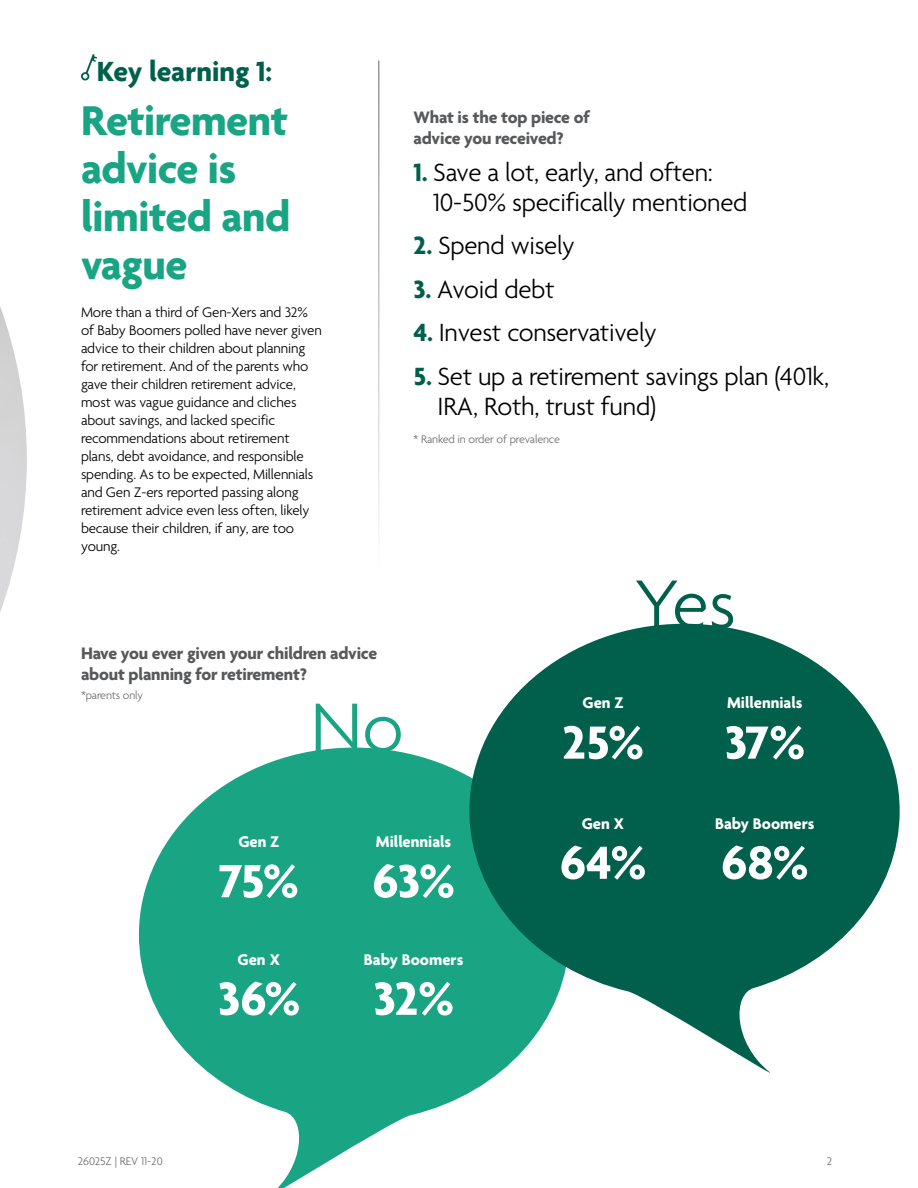
<style>
.page{position:relative;width:918px;height:1188px;background:#fff}
.page>*{position:absolute;margin:0;border:0;box-sizing:border-box;transform-origin:0 0}
.t1{font:300 74.85px "Agenda";color:#00604b}
.t2{font:300 74.85px "Agenda";color:#19a583}
.t3{font:700 50.25px "Agenda";letter-spacing:-.01em;color:#fff}
.t4{font:700 45px/48px "Agenda";letter-spacing:-.01em;color:#19a583}
.t5{font:700 30px "Agenda";color:#00604b}
.t6{font:300 27px/30px "Agenda";letter-spacing:-.01em;color:#000}
.t7{font:700 18px/21px "Agenda";letter-spacing:-.01em;color:#58595b}
.t8{font:700 16.8px "Agenda";color:#fff}
.t9{font:300 15px/18px "Agenda";letter-spacing:-.01em;color:#000}
.t10{font:300 12px "Agenda";letter-spacing:-.01em;color:#6d6e71}
.s1{font-weight:700;color:#00604b}
</style>
<div class="page">
<img style="left:0;top:306px;width:27px;height:306px">
<svg style="left:139px;top:748px;width:345px;height:440px;fill:#19a583"></svg>
<svg style="left:469px;top:624px;width:431px;height:460px;fill:#00604b"></svg>
<svg style="left:81px;top:54px;width:16px;height:27px"></svg>
<hr style="left:378px;top:60px;width:2px;height:512px;background:#939598">
<h3 class="t5" style="left:97px;top:55px;width:177px">Key learning 1:</h3>
<h3 class="t4" style="left:81px;top:99px;width:211px">Retirement advice is limited and vague</h3>
<p class="t9" style="left:81px;top:304px;width:242px">More than a third of Gen-Xers and 32% of Baby Boomers polled have never given advice to their children about planning for retirement. And of the parents who gave their children retirement advice, most was vague guidance and cliches about savings, and lacked specific recommendations about retirement plans, debt avoidance, and responsible spending. As to be expected, Millennials and Gen Z-ers reported passing along retirement advice even less often, likely because their children, if any, are too young.</p>
<p class="t7" style="left:81px;top:644px;width:298px">Have you ever given your children advice about planning for retirement?</p>
<p class="t10" style="left:81px;top:688px;width:64px">*parents only</p>
<h1 class="t2" style="left:311px;top:687px;width:94px">No</h1>
<p class="t7" style="left:414px;top:108px;width:178px">What is the top piece of advice you received?</p>
<h3 class="t6" style="left:433px;top:159px;width:316px;text-indent:-20px"><span class="s1">1.</span> Save a lot, early, and often:<br>10-50% specifically mentioned</h3>
<h3 class="t6" style="left:414px;top:232px;width:163px"><span class="s1">2.</span> Spend wisely</h3>
<h3 class="t6" style="left:414px;top:276px;width:143px"><span class="s1">3.</span> Avoid debt</h3>
<h3 class="t6" style="left:414px;top:319px;width:245px"><span class="s1">4.</span> Invest conservatively</h3>
<h3 class="t6" style="left:438px;top:363px;width:393px;text-indent:-24px"><span class="s1">5.</span> Set up a retirement savings plan (401k,<br>IRA, Roth, trust fund)</h3>
<p class="t10" style="left:414px;top:432px;width:148px">* Ranked in order of prevalence</p>
<h1 class="t1" style="left:634px;top:564px;width:103px">Yes</h1>
<p class="t8" style="left:583px;top:694px;width:43px">Gen Z</p>
<h2 class="t3" style="left:562px;top:716px;width:83px">25%</h2>
<p class="t8" style="left:727px;top:694px;width:77px">Millennials</p>
<h2 class="t3" style="left:725px;top:716px;width:82px">37%</h2>
<p class="t8" style="left:238px;top:833px;width:43px">Gen Z</p>
<h2 class="t3" style="left:219px;top:854px;width:81px">75%</h2>
<p class="t8" style="left:238px;top:950px;width:44px">Gen X</p>
<h2 class="t3" style="left:218px;top:972px;width:84px">36%</h2>
<p class="t8" style="left:376px;top:833px;width:77px">Millennials</p>
<h2 class="t3" style="left:372px;top:854px;width:84px">63%</h2>
<p class="t8" style="left:364px;top:950px;width:101px">Baby Boomers</p>
<h2 class="t3" style="left:373px;top:972px;width:82px">32%</h2>
<p class="t8" style="left:582px;top:814px;width:44px">Gen X</p>
<h2 class="t3" style="left:560px;top:836px;width:88px">64%</h2>
<p class="t8" style="left:715px;top:814px;width:101px">Baby Boomers</p>
<h2 class="t3" style="left:721px;top:836px;width:89px">68%</h2>
<p class="t10" style="left:78px;top:1155px;width:86px">26025Z | REV 11-20</p>
<p class="t10" style="left:827px;top:1155px;width:7px">2</p>
</div>
